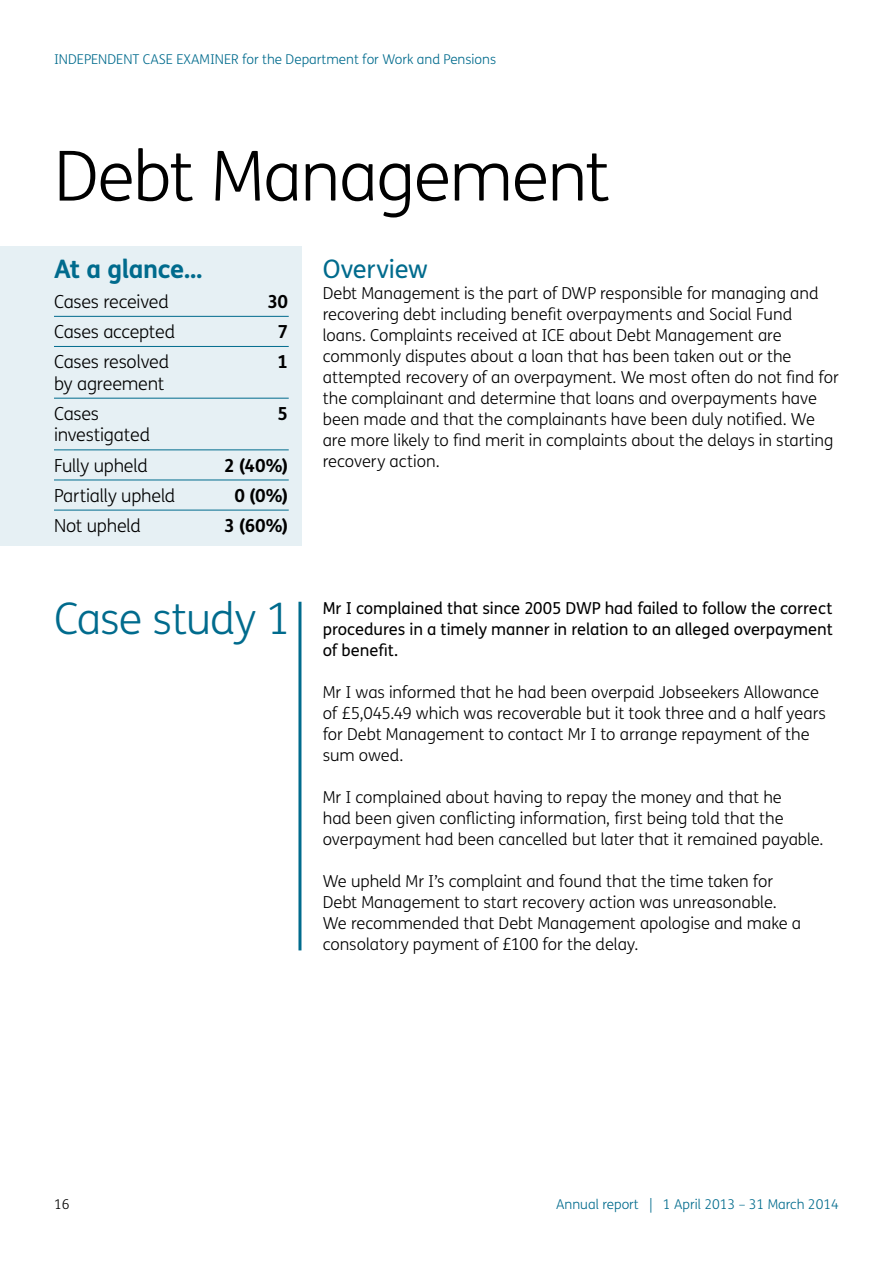
<style>
.page{position:relative;width:893px;height:1263px;background:#fff}
.page>*{position:absolute;margin:0;border:0;box-sizing:border-box;transform-origin:0 0}
.t1{font:300 69px "FS Me";letter-spacing:-.025em;color:#000}
.t2{font:300 43.5px "FS Me";letter-spacing:-.03em;color:#006b8d}
.t3{font:700 25.5px "FS Me";letter-spacing:-.02em;color:#006b8d}
.Overview{font:25.5px "FS Me";letter-spacing:-.01em;color:#006b8d}
.t4{font:300 18px "FS Me";letter-spacing:-.015em;color:#000}
.t5{font:700 18px "FS Me";color:#000}
.t6{font:300 16.5px/21px "FS Me";letter-spacing:-.005em;color:#000}
.t7{font:16.5px/21px "FS Me";color:#000;text-align:justify}
.t8{font:300 13.5px "FS Me";color:#006b8d}
.t9{font:300 13.5px "FS Me";color:#000}
</style>
<div class="page">
<hr style="left:298px;top:602px;width:3px;height:348px;background:#006b8d">
<div style="left:0;top:246px;width:301px;height:300px;background:#e6f0f4"></div>
<hr style="left:54px;top:316px;width:235px;height:1px;background:#006b8d">
<hr style="left:54px;top:346px;width:235px;height:1px;background:#006b8d">
<hr style="left:54px;top:398px;width:235px;height:1px;background:#006b8d">
<hr style="left:54px;top:449px;width:235px;height:1px;background:#006b8d">
<hr style="left:54px;top:480px;width:235px;height:1px;background:#006b8d">
<hr style="left:54px;top:510px;width:235px;height:1px;background:#006b8d">
<p class="t8" style="left:54px;top:50px;width:444px">INDEPENDENT CASE EXAMINER for the Department for Work and Pensions</p>
<p class="t1" style="left:54px;top:129px;width:558px">Debt Management</p>
<p class="t3" style="left:54px;top:249px;width:150px">At a glance…</p>
<p class="t4" style="left:54px;top:289px;width:116px">Cases received</p>
<p class="t5" style="left:267px;top:288px;width:22px">30</p>
<p class="t4" style="left:54px;top:319px;width:123px">Cases accepted</p>
<p class="t5" style="left:277px;top:318px;width:12px">7</p>
<p class="t4" style="left:54px;top:349px;width:117px">Cases resolved</p>
<p class="t5" style="left:277px;top:348px;width:12px">1</p>
<p class="t4" style="left:54px;top:371px;width:112px">by agreement</p>
<p class="t4" style="left:54px;top:401px;width:47px">Cases</p>
<p class="t5" style="left:277px;top:399px;width:12px">5</p>
<p class="t4" style="left:54px;top:423px;width:98px">investigated</p>
<p class="t4" style="left:54px;top:453px;width:95px">Fully upheld</p>
<p class="t5" style="left:224px;top:451px;width:65px">2 (40%)</p>
<p class="t4" style="left:54px;top:483px;width:123px">Partially upheld</p>
<p class="t5" style="left:234px;top:481px;width:55px">0 (0%)</p>
<p class="t4" style="left:54px;top:513px;width:88px">Not upheld</p>
<p class="t5" style="left:224px;top:511px;width:65px">3 (60%)</p>
<p class="t2" style="left:54px;top:589px;width:239px">Case study 1</p>
<p class="Overview" style="left:323px;top:251px;width:107px">Overview</p>
<p class="t6" style="left:323px;top:282px;width:518px">Debt Management is the part of DWP responsible for managing and recovering debt including benefit overpayments and Social Fund loans. Complaints received at ICE about Debt Management are commonly disputes about a loan that has been taken out or the attempted recovery of an overpayment. We most often do not find for the complainant and determine that loans and overpayments have been made and that the complainants have been duly notified. We are more likely to find merit in complaints about the delays in starting recovery action.</p>
<p class="t7" style="left:323px;top:597px;width:511px">Mr I complained that since 2005 DWP had failed to follow the correct procedures in a timely manner in relation to an alleged overpayment of benefit.</p>
<p class="t6" style="left:323px;top:681px;width:505px">Mr I was informed that he had been overpaid Jobseekers Allowance of £5,045.49 which was recoverable but it took three and a half years for Debt Management to contact Mr I to arrange repayment of the sum owed.</p>
<p class="t6" style="left:323px;top:786px;width:502px">Mr I complained about having to repay the money and that he<br>had been given conflicting information, first being told that the overpayment had been cancelled but later that it remained payable.</p>
<p class="t6" style="left:323px;top:870px;width:480px">We upheld Mr I’s complaint and found that the time taken for Debt Management to start recovery action was unreasonable.<br>We recommended that Debt Management apologise and make a consolatory payment of £100 for the delay.</p>
<p class="t9" style="left:54px;top:1195px;width:17px">16</p>
<p class="t8" style="left:556px;top:1195px;width:284px">Annual report | 1 April 2013 – 31 March 2014</p>
</div>
